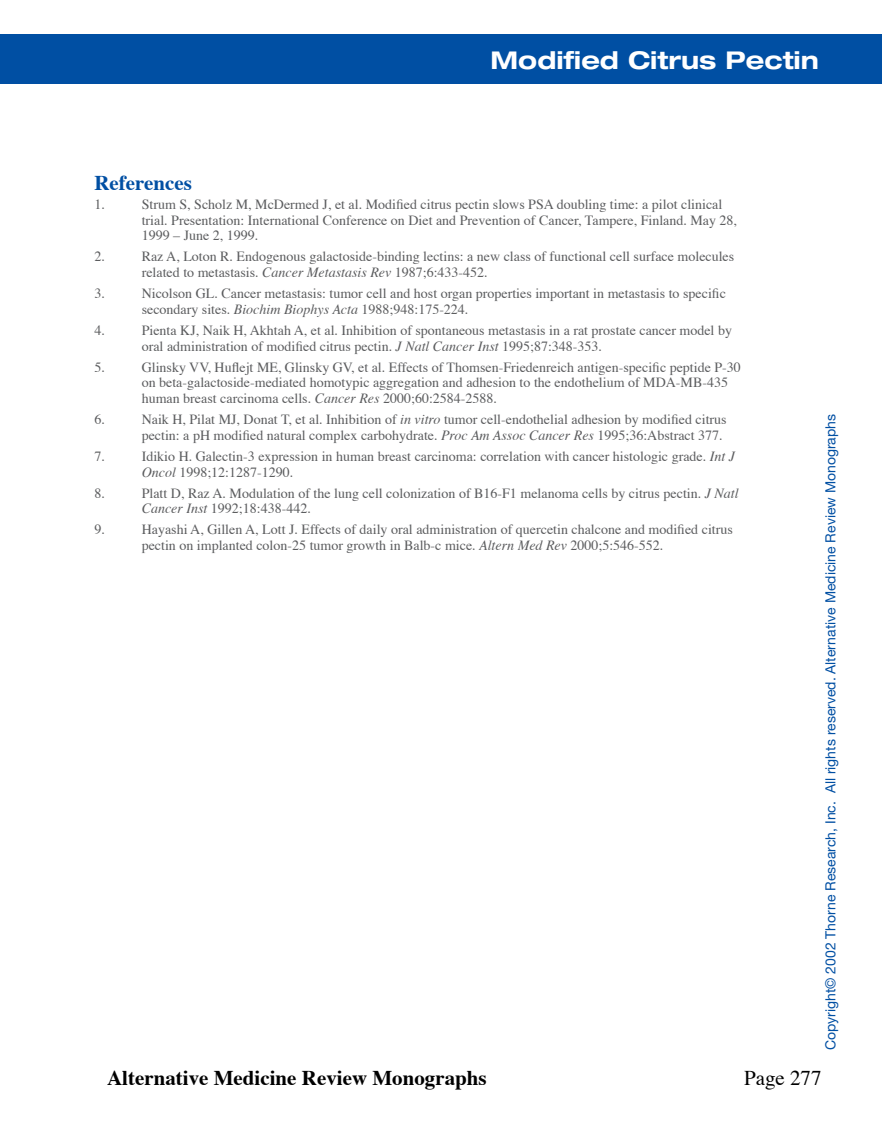
<style>
.page{position:relative;width:882px;height:1134px;background:#fff}
.page>*{position:absolute;margin:0;border:0;box-sizing:border-box;transform-origin:0 0}
.t1{font:700 expanded 24.5px "Helvetica Neue";color:#fff}
.t2{font:700 21px "Times";color:#000}
.t3{font:700 21px "Times";color:#004fa3}
.t4{font:21px "Times";color:#000}
.t5{font:14px/15.8px "Times";color:#5b5c5e}
.t6{font:14px "Helvetica Neue";color:#004fa3}
.s1{font-style:italic}
</style>
<div class="page">
<div style="left:0;top:34px;width:882px;height:50px;background:#004fa3"></div>
<h1 class="t1" style="left:491px;top:44px;width:330px">Modified Citrus Pectin</h1>
<h2 class="t3" style="left:94px;top:162px;width:99px">References</h2>
<p class="t5" style="left:94px;top:195px;width:12px">1.</p>
<p class="t5" style="left:142px;top:195px;width:597px">Strum S, Scholz M, McDermed J, et al. Modified citrus pectin slows PSA doubling time: a pilot clinical trial. Presentation: International Conference on Diet and Prevention of Cancer, Tampere, Finland. May 28,<br>1999 – June 2, 1999.</p>
<p class="t5" style="left:94px;top:248px;width:12px">2.</p>
<p class="t5" style="left:142px;top:248px;width:594px">Raz A, Loton R. Endogenous galactoside-binding lectins: a new class of functional cell surface molecules related to metastasis. <span class="s1">Cancer Metastasis Rev</span> 1987;6:433-452.</p>
<p class="t5" style="left:94px;top:284px;width:12px">3.</p>
<p class="t5" style="left:142px;top:284px;width:586px">Nicolson GL. Cancer metastasis: tumor cell and host organ properties important in metastasis to specific secondary sites. <span class="s1">Biochim Biophys Acta</span> 1988;948:175-224.</p>
<p class="t5" style="left:94px;top:321px;width:12px">4.</p>
<p class="t5" style="left:142px;top:321px;width:592px">Pienta KJ, Naik H, Akhtah A, et al. Inhibition of spontaneous metastasis in a rat prostate cancer model by oral administration of modified citrus pectin. <span class="s1">J Natl Cancer Inst</span> 1995;87:348-353.</p>
<p class="t5" style="left:94px;top:358px;width:12px">5.</p>
<p class="t5" style="left:142px;top:358px;width:601px">Glinsky VV, Huflejt ME, Glinsky GV, et al. Effects of Thomsen-Friedenreich antigen-specific peptide P-30 on beta-galactoside-mediated homotypic aggregation and adhesion to the endothelium of MDA-MB-435 human breast carcinoma cells<span class="s1">. Cancer Res</span> 2000;60:2584-2588.</p>
<p class="t5" style="left:94px;top:410px;width:12px">6.</p>
<p class="t5" style="left:142px;top:410px;width:586px">Naik H, Pilat MJ, Donat T, et al. Inhibition of <span class="s1">in vitro</span> tumor cell-endothelial adhesion by modified citrus pectin: a pH modified natural complex carbohydrate. <span class="s1">Proc Am Assoc Cancer Res</span> 1995;36:Abstract 377.</p>
<p class="t5" style="left:94px;top:447px;width:12px">7.</p>
<p class="t5" style="left:142px;top:447px;width:595px">Idikio H. Galectin-3 expression in human breast carcinoma: correlation with cancer histologic grade. <span class="s1">Int J<br>Oncol</span> 1998;12:1287-1290.</p>
<p class="t5" style="left:94px;top:484px;width:12px">8.</p>
<p class="t5" style="left:142px;top:484px;width:598px">Platt D, Raz A. Modulation of the lung cell colonization of B16-F1 melanoma cells by citrus pectin. <span class="s1">J Natl<br>Cancer Inst</span> 1992;18:438-442.</p>
<p class="t5" style="left:94px;top:521px;width:12px">9.</p>
<p class="t5" style="left:142px;top:521px;width:593px">Hayashi A, Gillen A, Lott J. Effects of daily oral administration of quercetin chalcone and modified citrus pectin on implanted colon-25 tumor growth in Balb-c mice. <span class="s1">Altern Med Rev</span> 2000;5:546-552.</p>
<p class="t6" style="left:822px;top:1050px;width:638px;rotate:-90deg">Copyright© 2002 Thorne Research, Inc. All rights reserved. Alternative Medicine Review Monographs</p>
<h2 class="t2" style="left:107px;top:1058px;width:381px">Alternative Medicine Review Monographs</h2>
<h2 class="t4" style="left:744px;top:1058px;width:79px">Page 277</h2>
</div>
